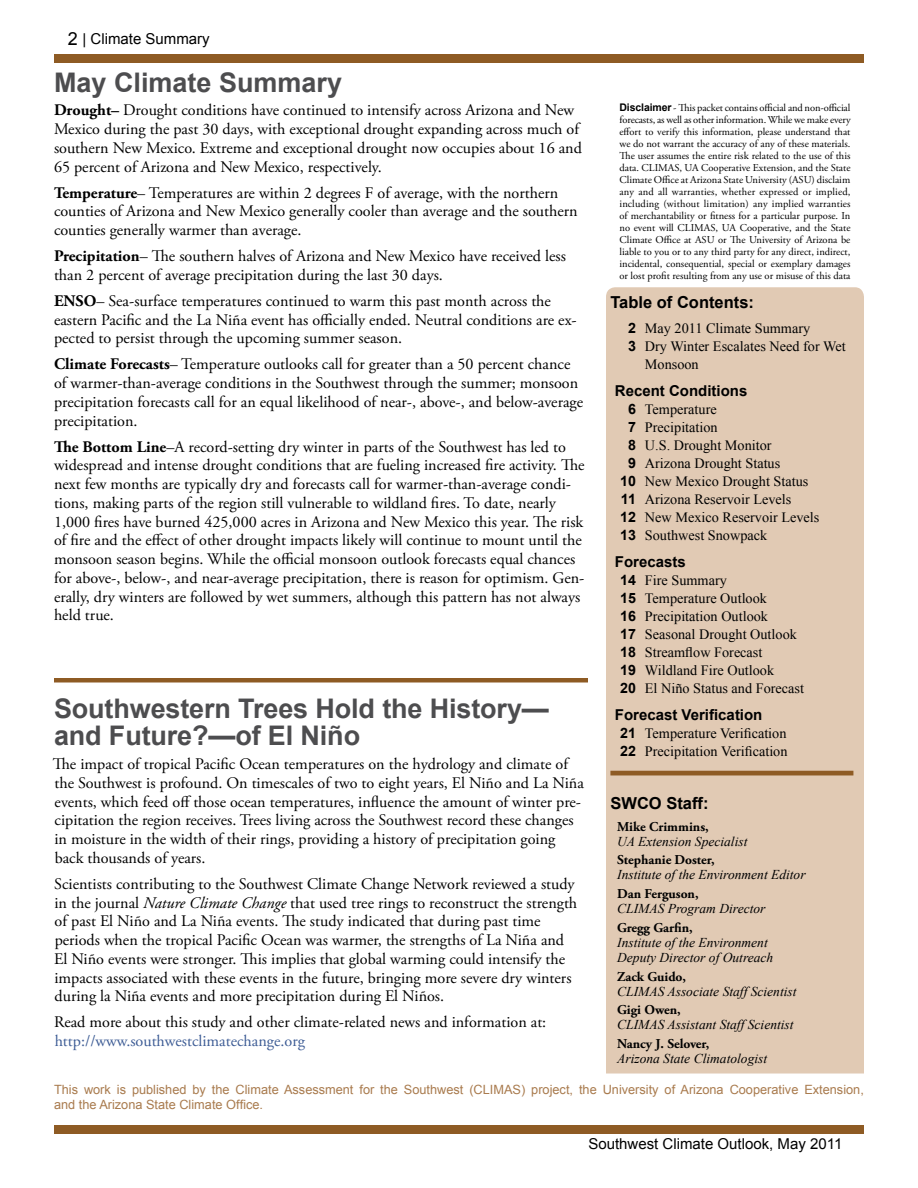
<style>
.page{position:relative;width:918px;height:1188px;background:#fff}
.page>*{position:absolute;margin:0;border:0;box-sizing:border-box;transform-origin:0 0}
.t1{font:700 27px/27px "Arial";letter-spacing:-.005em;color:#4d4d4f}
.t2{font:700 16.5px "Arial";color:#000}
.t3{font:16.2px/18.8px "Adobe Garamond Pro";color:#000}
.t4{font:16.2px "Adobe Garamond Pro";color:#3d5c95}
.t5{font:15px "Arial";color:#000}
.t6{font:700 15px "Arial";color:#000}
.t7{font:14.25px/18px "Times New Roman";color:#000}
.t8{font:italic 13.5px/15px "Times New Roman";color:#000}
.t9{font:700 13.5px "Adobe Garamond Pro";color:#000}
.t10{font:12.75px/15px "Arial";color:#a97b4e}
.t11{font:10.5px/12px "Adobe Garamond Pro";color:#000;text-align:justify}
.s1{font-size:18px}
.s2{font-weight:700}
.s3{font-style:italic}
.s4{font-family:"Arial";font-weight:700}
</style>
<div class="page">
<div style="left:54px;top:1125px;width:810px;height:9px;background:#8e5b24"></div>
<div style="left:54px;top:54px;width:810px;height:9px;background:#8e5b24"></div>
<div style="left:606px;top:287px;width:258px;height:787px;background:#e1cab4"></div>
<hr style="left:610px;top:771px;width:243px;height:4px;background:#8e5b24">
<hr style="left:54px;top:678px;width:534px;height:4px;background:#8e5b24">
<p class="t5" style="left:68px;top:29px;width:143px"><span class="s1">2</span> | Climate Summary</p>
<h1 class="t1" style="left:54px;top:70px;width:290px">May Climate Summary</h1>
<p class="t3" style="left:54px;top:101px;width:529px"><span class="s2">Drought–</span> Drought conditions have continued to intensify across Arizona and New Mexico during the past 30 days, with exceptional drought expanding across much of southern New Mexico. Extreme and exceptional drought now occupies about 16 and 65 percent of Arizona and New Mexico, respectively.</p>
<p class="t3" style="left:54px;top:184px;width:525px"><span class="s2">Temperature</span>– Temperatures are within 2 degrees F of average, with the northern counties of Arizona and New Mexico generally cooler than average and the southern counties generally warmer than average.</p>
<p class="t3" style="left:54px;top:247px;width:513px"><span class="s2">Precipitation</span>– The southern halves of Arizona and New Mexico have received less than 2 percent of average precipitation during the last 30 days.</p>
<p class="t3" style="left:54px;top:292px;width:524px"><span class="s2">ENSO</span>– Sea-surface temperatures continued to warm this past month across the eastern Pacific and the La Niña event has officially ended. Neutral conditions are ex&shy;pected to persist through the upcoming summer season.</p>
<p class="t3" style="left:54px;top:356px;width:531px"><span class="s2">Climate Forecasts</span>– Temperature outlooks call for greater than a 50 percent chance of warmer-than-average conditions in the Southwest through the summer; monsoon precipitation forecasts call for an equal likelihood of near-, above-, and below-average precipitation.</p>
<p class="t3" style="left:54px;top:438px;width:532px"><span class="s2">The Bottom Line</span>–A record-setting dry winter in parts of the Southwest has led to widespread and intense drought conditions that are fueling increased fire activity. The next few months are typically dry and forecasts call for warmer-than-average condi&shy;tions, making parts of the region still vulnerable to wildland fires. To date, nearly 1,000 fires have burned 425,000 acres in Arizona and New Mexico this year. The risk of fire and the effect of other drought impacts likely will continue to mount until the monsoon season begins. While the official monsoon outlook forecasts equal chances for above-, below-, and near-average precipitation, there is reason for optimism. Gen&shy;erally, dry winters are followed by wet summers, although this pattern has not always held true.</p>
<h1 class="t1" style="left:54px;top:696px;width:496px">Southwestern Trees Hold the History— and Future?—of El Niño</h1>
<p class="t3" style="left:53px;top:755px;width:533px">The impact of tropical Pacific Ocean temperatures on the hydrology and climate of the Southwest is profound. On timescales of two to eight years, El Niño and La Niña events, which feed off those ocean temperatures, influence the amount of winter pre&shy;cipitation the region receives. Trees living across the Southwest record these changes in moisture in the width of their rings, providing a history of precipitation going back thousands of years.</p>
<p class="t3" style="left:54px;top:875px;width:525px">Scientists contributing to the Southwest Climate Change Network reviewed a study in the journal <span class="s3">Nature Climate Change</span> that used tree rings to reconstruct the strength of past El Niño and La Niña events. The study indicated that during past time periods when the tropical Pacific Ocean was warmer, the strengths of La Niña and El Niño events were stronger. This implies that global warming could intensify the impacts associated with these events in the future, bringing more severe dry winters during la Niña events and more precipitation during El Niños.</p>
<p class="t3" style="left:54px;top:1014px;width:494px">Read more about this study and other climate-related news and information at:</p>
<p class="t4" style="left:55px;top:1031px;width:252px">http://www.southwestclimatechange.org</p>
<p class="t11" style="left:620px;top:102px;width:233px"><span class="s4">Disclaimer</span> - This packet contains official and non-official forecasts, as well as other information. While we make every effort to verify this information, please understand that we do not warrant the accuracy of any of these materials.<br>The user assumes the entire risk related to the use of this data. CLIMAS, UA Cooperative Extension, and the State Climate Office at Arizona State University (ASU) disclaim any and all warranties, whether expressed or implied, including (without limitation) any implied warranties of merchantability or fitness for a particular purpose. In no event will CLIMAS, UA Cooperative, and the State Climate Office at ASU or The University of Arizona be liable to you or to any third party for any direct, indirect, incidental, consequential, special or exemplary damages or lost profit resulting from any use or misuse of this data</p>
<p class="t2" style="left:610px;top:291px;width:145px">Table of Contents:</p>
<p class="t7" style="left:628px;top:319px;width:184px"><span class="s4">2</span> May 2011 Climate Summary</p>
<p class="t7" style="left:628px;top:337px;width:219px"><span class="s4">3</span> Dry Winter Escalates Need for Wet</p>
<p class="t7" style="left:645px;top:355px;width:55px">Monsoon</p>
<p class="t6" style="left:615px;top:381px;width:134px">Recent Conditions</p>
<p class="t7" style="left:628px;top:400px;width:90px"><span class="s4">6</span> Temperature</p>
<p class="t7" style="left:628px;top:418px;width:91px"><span class="s4">7</span> Precipitation</p>
<p class="t7" style="left:628px;top:436px;width:145px"><span class="s4">8</span> U.S. Drought Monitor</p>
<p class="t7" style="left:628px;top:454px;width:154px"><span class="s4">9</span> Arizona Drought Status</p>
<p class="t7" style="left:620px;top:472px;width:190px"><span class="s4">10</span> New Mexico Drought Status</p>
<p class="t7" style="left:621px;top:490px;width:172px"><span class="s4">11</span> Arizona Reservoir Levels</p>
<p class="t7" style="left:620px;top:508px;width:201px"><span class="s4">12</span> New Mexico Reservoir Levels</p>
<p class="t7" style="left:620px;top:526px;width:149px"><span class="s4">13</span> Southwest Snowpack</p>
<p class="t6" style="left:615px;top:552px;width:72px">Forecasts</p>
<p class="t7" style="left:620px;top:571px;width:185px"><span class="s4">14</span> Fire Summary<br><span class="s4">15</span> Temperature Outlook<br><span class="s4">16</span> Precipitation Outlook<br><span class="s4">17</span> Seasonal Drought Outlook<br><span class="s4">18</span> Streamflow Forecast<br><span class="s4">19</span> Wildland Fire Outlook<br><span class="s4">20</span> El Niño Status and Forecast</p>
<p class="t6" style="left:615px;top:705px;width:149px">Forecast Verification</p>
<p class="t7" style="left:620px;top:724px;width:169px"><span class="s4">21</span> Temperature Verification<br><span class="s4">22</span> Precipitation Verification</p>
<p class="t2" style="left:610px;top:792px;width:100px">SWCO Staff:</p>
<p class="t9" style="left:617px;top:818px;width:93px">Mike Crimmins,</p>
<p class="t8" style="left:617px;top:833px;width:132px">UA Extension Specialist</p>
<p class="t9" style="left:617px;top:852px;width:99px">Stephanie Doster,</p>
<p class="t8" style="left:617px;top:867px;width:190px">Institute of the Environment Editor</p>
<p class="t9" style="left:617px;top:886px;width:83px">Dan Ferguson,</p>
<p class="t8" style="left:617px;top:901px;width:150px">CLIMAS Program Director</p>
<p class="t9" style="left:617px;top:920px;width:77px">Gregg Garfin,</p>
<p class="t8" style="left:617px;top:935px;width:158px">Institute of the Environment<br>Deputy Director of Outreach</p>
<p class="t9" style="left:617px;top:969px;width:70px">Zack Guido,</p>
<p class="t8" style="left:617px;top:983px;width:181px">CLIMAS Associate Staff Scientist</p>
<p class="t9" style="left:617px;top:1002px;width:65px">Gigi Owen,</p>
<p class="t8" style="left:617px;top:1017px;width:178px">CLIMAS Assistant Staff Scientist</p>
<p class="t9" style="left:617px;top:1036px;width:94px">Nancy J. Selover,</p>
<p class="t8" style="left:617px;top:1051px;width:152px">Arizona State Climatologist</p>
<p class="t10" style="left:54px;top:1082px;width:811px">This work is published by the Climate Assessment for the Southwest (CLIMAS) project, the University of Arizona Cooperative Extension, and the Arizona State Climate Office.</p>
<p class="t5" style="left:588px;top:1134px;width:256px">Southwest Climate Outlook, May 2011</p>
</div>
